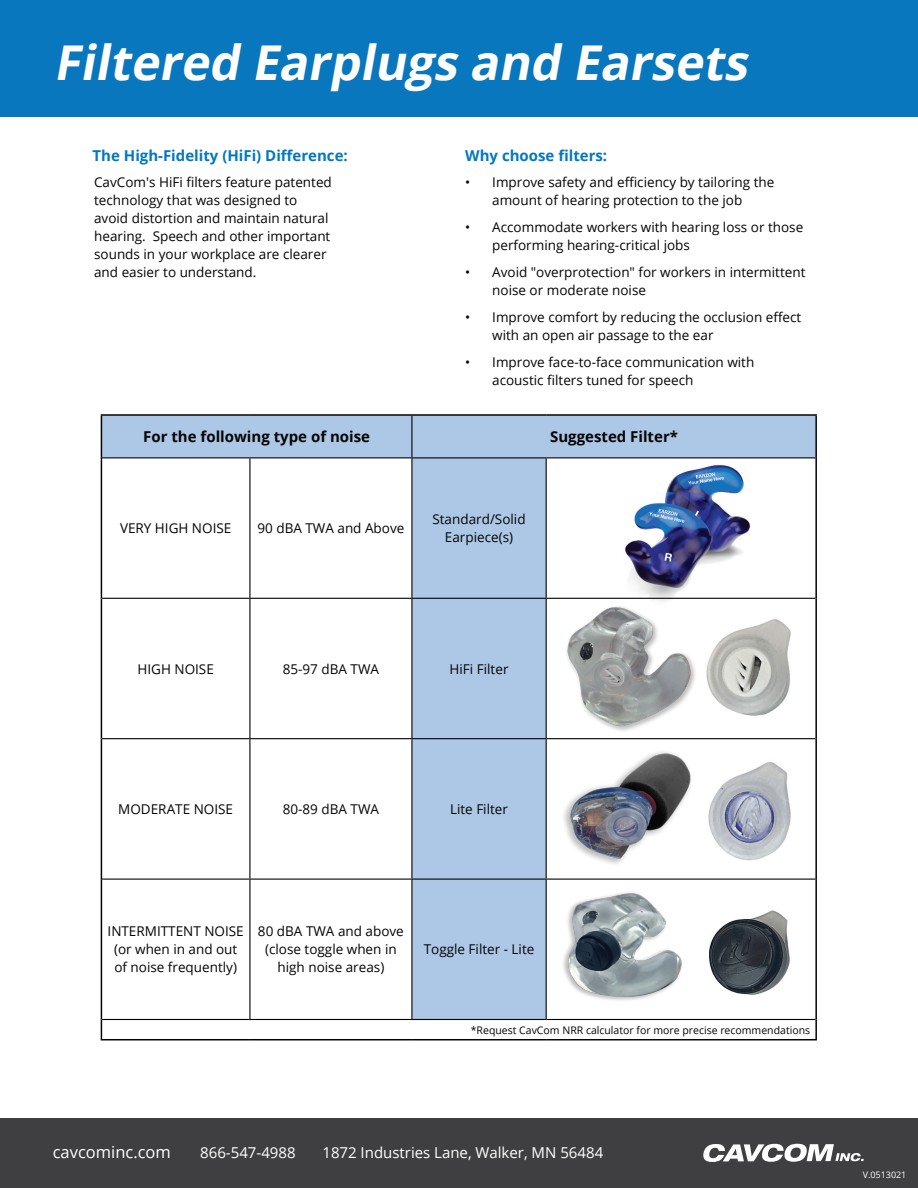
<style>
.page{position:relative;width:918px;height:1188px;background:#fff}
.page>*{position:absolute;margin:0;border:0;box-sizing:border-box;transform-origin:0 0}
.t1{font:italic 700 48px "Open Sans";color:#fff}
.t2{font:16.5px "Open Sans";color:#fff}
.t3{font:700 15px "Open Sans";color:#0078c0}
.t4{font:15px "Open Sans";color:#fff}
.t5{font:700 15px "Open Sans";color:#040503}
.t6{font:13.5px/18px "Open Sans";color:#040503}
.t7{font:10.5px "Open Sans";color:#040503}
.t8{font:9px "Open Sans";color:#fff}
</style>
<div class="page">
<div style="left:0;top:1119px;width:918px;height:69px;background:#3f3f41"></div>
<svg style="left:703px;top:1144px;width:161px;height:18px"></svg>
<div style="left:0;top:0;width:918px;height:116px;background:#0977be"></div>
<svg style="left:102px;top:416px;width:713px;height:603px"></svg>
<hr style="left:101px;top:414px;width:149px;height:2px;background:#040503">
<hr style="left:101px;top:416px;width:1px;height:42px;background:#040503">
<hr style="left:250px;top:414px;width:162px;height:2px;background:#040503">
<hr style="left:412px;top:414px;width:134px;height:2px;background:#040503">
<hr style="left:546px;top:414px;width:271px;height:2px;background:#040503">
<hr style="left:815px;top:416px;width:2px;height:42px;background:#040503">
<hr style="left:101px;top:458px;width:1px;height:140px;background:#040503">
<hr style="left:815px;top:458px;width:2px;height:140px;background:#040503">
<hr style="left:101px;top:598px;width:1px;height:141px;background:#040503">
<hr style="left:815px;top:598px;width:2px;height:141px;background:#040503">
<hr style="left:101px;top:739px;width:1px;height:140px;background:#040503">
<hr style="left:815px;top:739px;width:2px;height:140px;background:#040503">
<hr style="left:101px;top:879px;width:1px;height:140px;background:#040503">
<hr style="left:815px;top:879px;width:2px;height:140px;background:#040503">
<svg style="left:101px;top:1019px;width:1px;height:20px"></svg>
<hr style="left:815px;top:1019px;width:2px;height:20px;background:#040503">
<hr style="left:101px;top:1039px;width:149px;height:1px;background:#040503">
<hr style="left:250px;top:1039px;width:162px;height:1px;background:#040503">
<hr style="left:412px;top:1039px;width:134px;height:1px;background:#040503">
<hr style="left:546px;top:1039px;width:271px;height:1px;background:#040503">
<hr style="left:411px;top:416px;width:1px;height:41px;background:#040503">
<hr style="left:102px;top:457px;width:148px;height:1px;background:#040503">
<hr style="left:250px;top:457px;width:162px;height:1px;background:#040503">
<hr style="left:249px;top:458px;width:1px;height:140px;background:#040503">
<hr style="left:412px;top:457px;width:134px;height:1px;background:#040503">
<hr style="left:411px;top:458px;width:1px;height:140px;background:#040503">
<hr style="left:546px;top:457px;width:269px;height:1px;background:#040503">
<hr style="left:546px;top:458px;width:1px;height:140px;background:#040503">
<hr style="left:102px;top:598px;width:148px;height:1px;background:#040503">
<hr style="left:250px;top:598px;width:162px;height:1px;background:#040503">
<hr style="left:249px;top:599px;width:1px;height:139px;background:#040503">
<hr style="left:412px;top:598px;width:134px;height:1px;background:#040503">
<hr style="left:411px;top:599px;width:1px;height:139px;background:#040503">
<hr style="left:546px;top:598px;width:269px;height:1px;background:#040503">
<hr style="left:102px;top:738px;width:148px;height:1px;background:#040503">
<hr style="left:250px;top:738px;width:162px;height:1px;background:#040503">
<hr style="left:249px;top:739px;width:1px;height:140px;background:#040503">
<hr style="left:412px;top:738px;width:134px;height:1px;background:#040503">
<hr style="left:411px;top:739px;width:1px;height:140px;background:#040503">
<hr style="left:546px;top:738px;width:269px;height:1px;background:#040503">
<hr style="left:102px;top:879px;width:148px;height:1px;background:#040503">
<hr style="left:250px;top:879px;width:162px;height:1px;background:#040503">
<hr style="left:249px;top:880px;width:1px;height:139px;background:#040503">
<hr style="left:412px;top:879px;width:134px;height:1px;background:#040503">
<hr style="left:411px;top:880px;width:1px;height:139px;background:#040503">
<hr style="left:546px;top:879px;width:269px;height:1px;background:#040503">
<hr style="left:546px;top:880px;width:1px;height:139px;background:#040503">
<hr style="left:102px;top:1019px;width:148px;height:1px;background:#040503">
<hr style="left:250px;top:1019px;width:162px;height:1px;background:#040503">
<hr style="left:412px;top:1019px;width:134px;height:1px;background:#040503">
<hr style="left:546px;top:1019px;width:269px;height:1px;background:#040503">
<img style="left:524px;top:720px;width:199px;height:162px">
<img style="left:535px;top:853px;width:178px;height:161px">
<img style="left:706px;top:605px;width:89px;height:116px">
<img style="left:706px;top:748px;width:89px;height:117px">
<img style="left:528px;top:598px;width:178px;height:150px">
<img style="left:710px;top:894px;width:85px;height:112px">
<h1 class="t1" style="left:54px;top:29px;width:707px">Filtered Earplugs and Earsets</h1>
<p class="t3" style="left:465px;top:145px;width:144px">Why choose filters:</p>
<p class="t3" style="left:93px;top:145px;width:257px">The High-Fidelity (HiFi) Difference:</p>
<p class="t6" style="left:94px;top:172px;width:239px">CavCom's HiFi filters feature patented technology that was designed to avoid distortion and maintain natural hearing. Speech and other important sounds in your workplace are clearer and easier to understand.</p>
<p class="t6" style="left:465px;top:172px;width:311px;text-align:center">• Improve safety and efficiency by tailoring the amount of hearing protection to the job</p>
<p class="t6" style="left:492px;top:217px;width:313px;text-indent:-27px">• Accommodate workers with hearing loss or those performing hearing-critical jobs</p>
<p class="t6" style="left:492px;top:262px;width:315px;text-indent:-27px">• Avoid "overprotection" for workers in intermittent noise or moderate noise</p>
<p class="t6" style="left:492px;top:307px;width:311px;text-indent:-27px">• Improve comfort by reducing the occlusion effect with an open air passage to the ear</p>
<p class="t6" style="left:492px;top:352px;width:264px;text-indent:-27px">• Improve face-to-face communication with acoustic filters tuned for speech</p>
<p class="t5" style="left:143px;top:426px;width:228px">For the following type of noise</p>
<p class="t5" style="left:550px;top:426px;width:129px">Suggested Filter*</p>
<p class="t6" style="left:120px;top:519px;width:113px">VERY HIGH NOISE</p>
<p class="t6" style="left:257px;top:519px;width:148px">90 dBA TWA and Above</p>
<p class="t6" style="left:432px;top:510px;width:95px;text-align:center">Standard/Solid<br>Earpiece(s)</p>
<p class="t6" style="left:137px;top:659px;width:78px">HIGH NOISE</p>
<p class="t6" style="left:283px;top:659px;width:98px">85-97 dBA TWA</p>
<p class="t6" style="left:450px;top:659px;width:60px">HiFi Filter</p>
<p class="t6" style="left:118px;top:800px;width:116px">MODERATE NOISE</p>
<p class="t6" style="left:283px;top:800px;width:98px">80-89 dBA TWA</p>
<p class="t6" style="left:450px;top:800px;width:59px">Lite Filter</p>
<p class="t6" style="left:108px;top:922px;width:138px;text-align:center">INTERMITTENT NOISE (or when in and out of noise frequently)</p>
<p class="t6" style="left:258px;top:922px;width:147px;text-align:center">80 dBA TWA and above (close toggle when in high noise areas)</p>
<p class="t6" style="left:424px;top:940px;width:112px">Toggle Filter - Lite</p>
<p class="t7" style="left:471px;top:1023px;width:341px">*Request CavCom NRR calculator for more precise recommendations</p>
<p class="t2" style="left:53px;top:1141px;width:120px">cavcominc.com</p>
<p class="t4" style="left:200px;top:1143px;width:97px">866-547-4988</p>
<p class="t4" style="left:322px;top:1143px;width:282px">1872 Industries Lane, Walker, MN 56484</p>
<p class="t8" style="left:863px;top:1169px;width:45px">v.0513021</p>
</div>
